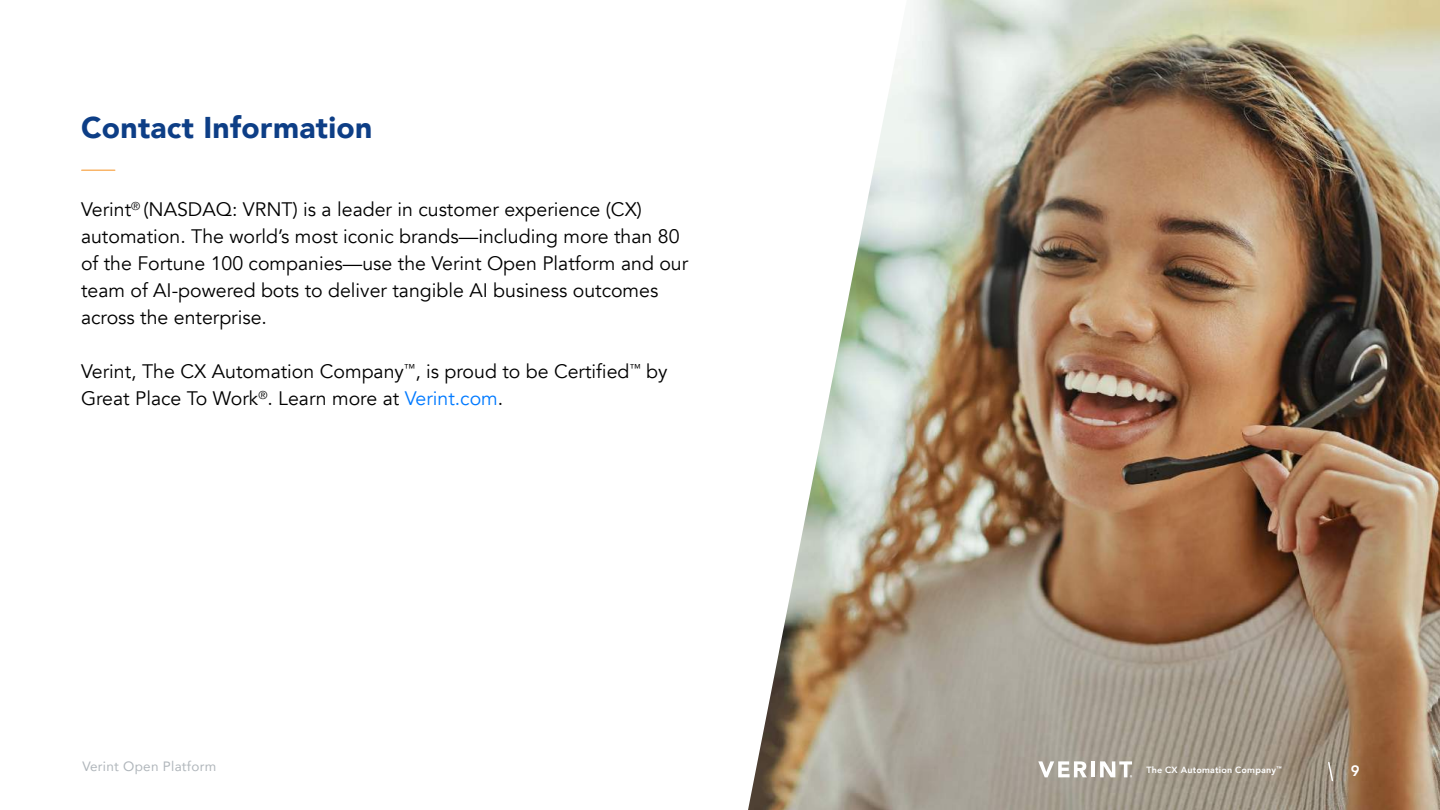
<style>
.page{position:relative;width:1440px;height:810px;background:#fff}
.page>*{position:absolute;margin:0;border:0;box-sizing:border-box;transform-origin:0 0}
.t1{font:900 30px "Avenir";letter-spacing:.01em;color:#0d3e86}
.t2{font:19.5px/27px "Avenir";color:#000}
.t3{font:800 15px "Avenir";color:#fff}
.t4{font:13.5px "Avenir";letter-spacing:.02em;color:#b0b6bb}
.t5{font:800 9px "Avenir";letter-spacing:.02em;color:#fff}
.t6{font:800 5.25px "Avenir";color:#fff}
.s1{color:#007aff}
</style>
<div class="page">
<hr style="left:82px;top:170px;width:33px;height:1px;background:#f9b569">
<img style="left:748px;top:0;width:692px;height:810px">
<svg style="left:1038px;top:761px;width:49px;height:16px"></svg>
<hr style="left:1091px;top:761px;width:3px;height:16px;background:#fff">
<svg style="left:1100px;top:761px;width:32px;height:16px"></svg>
<svg style="left:1327px;top:761px;width:7px;height:21px"></svg>
<h1 class="t1" style="left:81px;top:102px;width:293px">Contact Information</h1>
<p class="t2" style="left:81px;top:196px;width:609px">Verint<sup>®</sup> (NASDAQ: VRNT) is a leader in customer experience (CX) automation. The world’s most iconic brands—including more than 80 of the Fortune 100 companies—use the Verint Open Platform and our team of AI-powered bots to deliver tangible AI business outcomes across the enterprise.</p>
<p class="t2" style="left:81px;top:358px;width:588px">Verint, The CX Automation Company<sup>™</sup>, is proud to be Certified<sup>™</sup> by<br>Great Place To Work<sup>®</sup>. Learn more at <span class="s1">Verint.com</span>.</p>
<p class="t4" style="left:82px;top:756px;width:135px">Verint Open Platform</p>
<p class="t5" style="left:1146px;top:763px;width:131px">The CX Automation Company</p>
<p class="t3" style="left:1350px;top:759px;width:10px">9</p>
<p class="t6" style="left:1276px;top:764px;width:7px">™</p>
</div>
